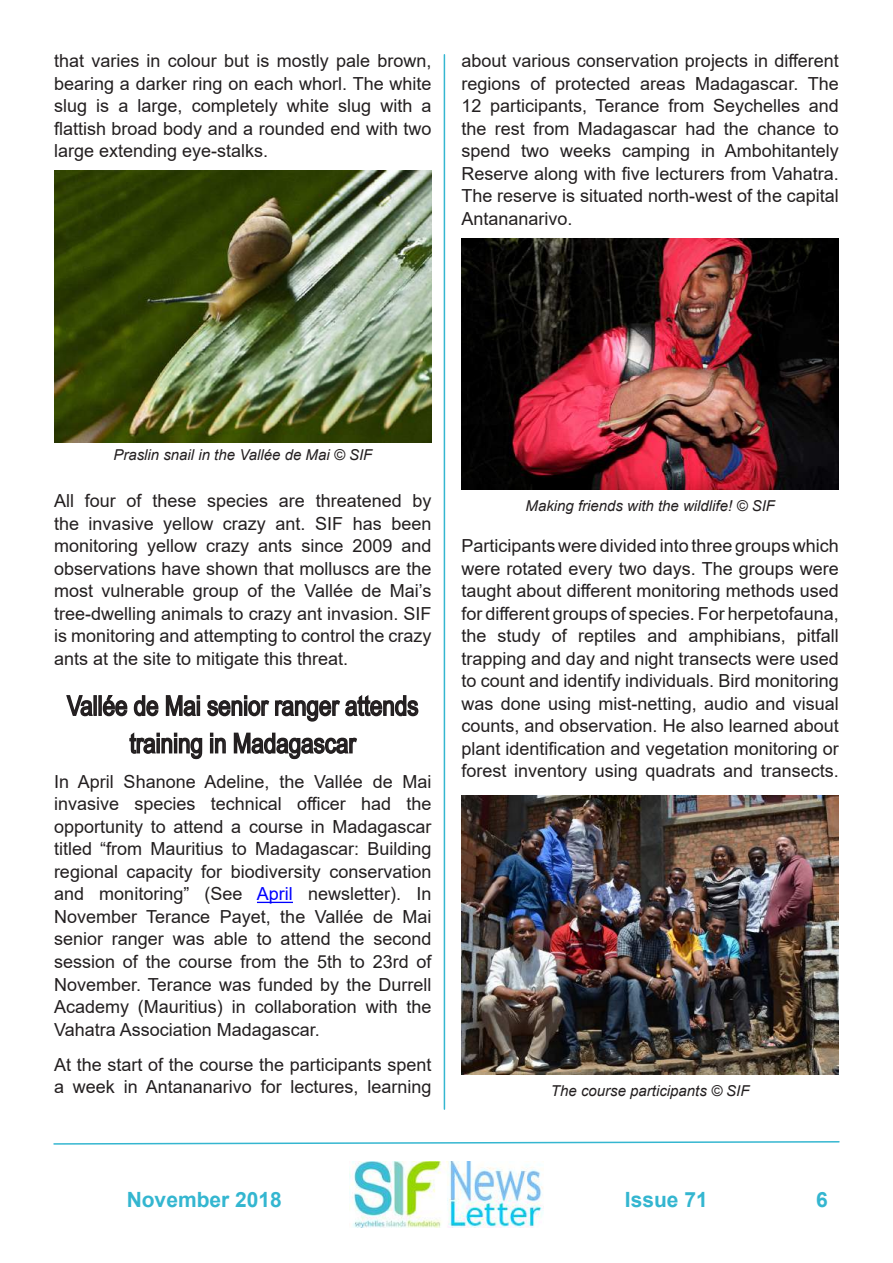
<style>
.page{position:relative;width:893px;height:1263px;background:#fff}
.page>*{position:absolute;margin:0;border:0;box-sizing:border-box;transform-origin:0 0}
.t1{font:27px/37.5px "Arial Narrow";color:#231f20;text-align:center}
.t2{font:700 21px "Arial";color:#34b6d0}
.t3{font:18px/22.5px "Arial";color:#231f20;text-align:justify}
.t4{font:italic 15px "Arial";color:#231f20}
.s1{color:#00f}
</style>
<div class="page">
<svg style="left:53px;top:1141px;width:787px;height:4px"></svg>
<img style="left:349px;top:1162px;width:194px;height:65px">
<hr style="left:257px;top:902px;width:36px;height:1px;background:#00f">
<svg style="left:66px;top:695px;width:27px;height:22px"></svg>
<div style="left:93px;top:695px;width:4px;height:21px;border:2px solid #231f20"></div>
<div style="left:98px;top:695px;width:4px;height:21px;border:2px solid #231f20"></div>
<svg style="left:102px;top:695px;width:317px;height:65px"></svg>
<hr style="left:444px;top:55px;width:1px;height:1054px;background:#34b6d0">
<img style="left:54px;top:170px;width:378px;height:272px">
<img style="left:461px;top:238px;width:378px;height:252px">
<img style="left:461px;top:795px;width:378px;height:279px">
<p class="t3" style="left:54px;top:49px;width:379px">that varies in colour but is mostly pale brown, bearing a darker ring on each whorl. The white slug is a large, completely white slug with a flattish broad body and a rounded end with two large extending eye-stalks.</p>
<p class="t3" style="left:461px;top:49px;width:379px">about various conservation projects in different regions of protected areas Madagascar. The 12 participants, Terance from Seychelles and the rest from Madagascar had the chance to spend two weeks camping in Ambohitantely Reserve along with five lecturers from Vahatra.<br>The reserve is situated north-west of the capital Antananarivo.</p>
<p class="t4" style="left:113px;top:445px;width:260px">Praslin snail in the Vallée de Mai © SIF</p>
<p class="t3" style="left:54px;top:490px;width:379px">All four of these species are threatened by the invasive yellow crazy ant. SIF has been monitoring yellow crazy ants since 2009 and observations have shown that molluscs are the most vulnerable group of the Vallée de Mai’s tree-dwelling animals to crazy ant invasion. SIF is monitoring and attempting to control the crazy ants at the site to mitigate this threat.</p>
<h1 class="t1" style="left:67px;top:686px;width:353px">Vallée de Mai senior ranger attends training in Madagascar</h1>
<p class="t3" style="left:54px;top:770px;width:379px">In April Shanone Adeline, the Vallée de Mai invasive species technical officer had the opportunity to attend a course in Madagascar titled “from Mauritius to Madagascar: Building regional capacity for biodiversity conservation and monitoring” (See <span class="s1">April</span> newsletter). In November Terance Payet, the Vallée de Mai senior ranger was able to attend the second session of the course from the 5th to 23rd of November. Terance was funded by the Durrell Academy (Mauritius) in collaboration with the Vahatra Association Madagascar.</p>
<p class="t3" style="left:54px;top:1053px;width:379px">At the start of the course the participants spent a week in Antananarivo for lectures, learning</p>
<p class="t4" style="left:526px;top:496px;width:251px">Making friends with the wildlife! © SIF</p>
<p class="t3" style="left:461px;top:535px;width:379px">Participants were divided into three groups which were rotated every two days. The groups were taught about different monitoring methods used for different groups of species. For herpetofauna, the study of reptiles and amphibians, pitfall trapping and day and night transects were used to count and identify individuals. Bird monitoring was done using mist-netting, audio and visual counts, and observation. He also learned about plant identification and vegetation monitoring or forest inventory using quadrats and transects.</p>
<p class="t4" style="left:551px;top:1080px;width:200px">The course participants © SIF</p>
<p class="t2" style="left:127px;top:1185px;width:157px">November 2018</p>
<p class="t2" style="left:625px;top:1185px;width:84px">Issue 71</p>
<p class="t2" style="left:816px;top:1184px;width:13px">6</p>
</div>
